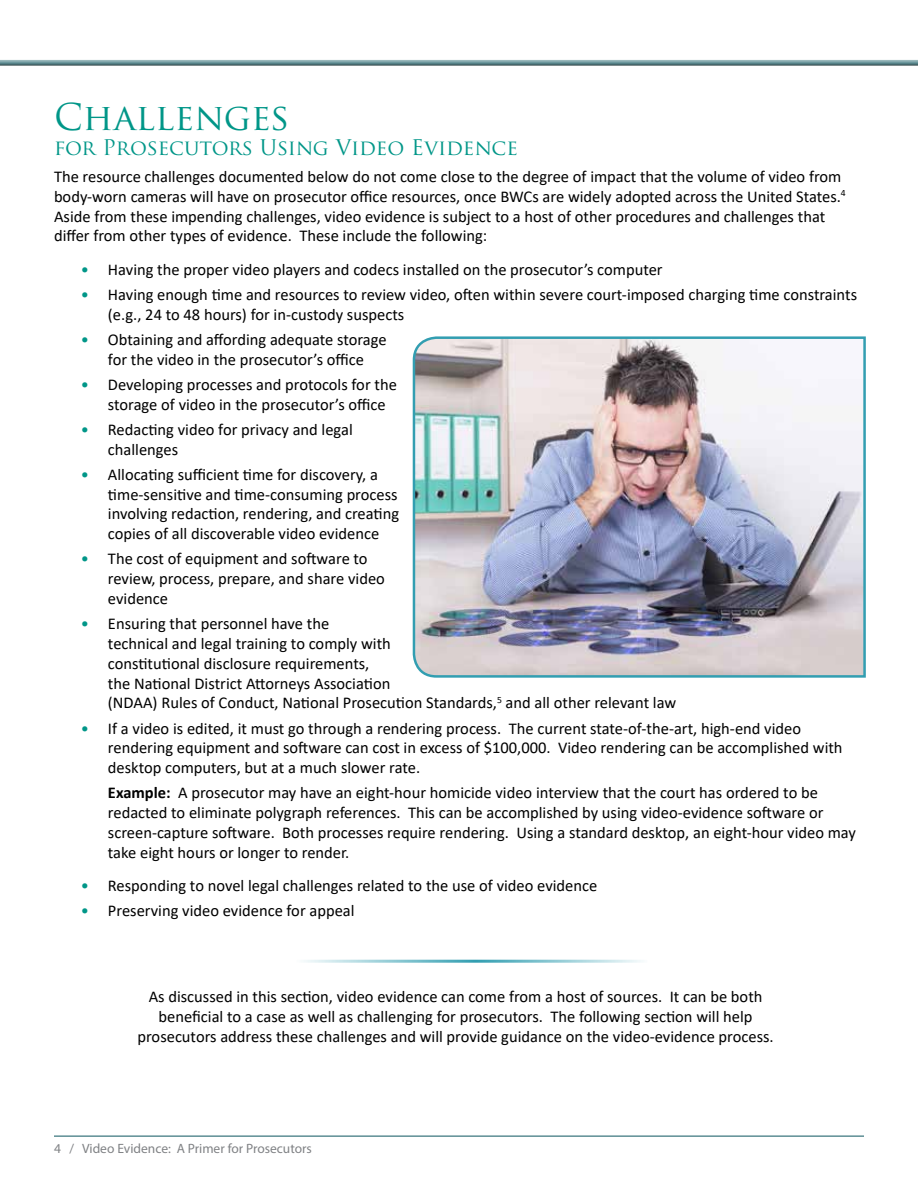
<style>
.page{position:relative;width:918px;height:1188px;background:#fff}
.page>*{position:absolute;margin:0;border:0;box-sizing:border-box;transform-origin:0 0}
.t1{font:36px "Trajan Pro";color:#009688}
.t2{font:21px "Trajan Pro";letter-spacing:-.01em;color:#009688}
.t3{font:16.5px/19.8px "Calibri";color:#000}
.t4{font:13.5px "Myriad Pro";color:#808285}
.s1{color:#009688}
.s2{font-weight:700}
</style>
<div class="page">
<hr style="left:54px;top:1135px;width:810px;height:2px;background:#5d8e94">
<div style="left:0;top:59px;width:918px;height:9px;background:#000;opacity:.75"></div>
<img style="left:412px;top:336px;width:454px;height:342px">
<hr style="left:294px;top:960px;width:354px;height:3px;background:#329eb1">
<h1 class="t1" style="left:54px;top:94px;width:237px">Challenges</h1>
<p class="t2" style="left:54px;top:134px;width:466px">for Prosecutors Using Video Evidence</p>
<p class="t3" style="left:54px;top:167px;width:793px">The resource challenges documented below do not come close to the degree of impact that the volume of video from body-worn cameras will have on prosecutor office resources, once BWCs are widely adopted across the United States.<sup>4<br></sup>Aside from these impending challenges, video evidence is subject to a host of other procedures and challenges that differ from other types of evidence. These include the following:</p>
<p class="t3" style="left:81px;top:260px;width:583px"><span class="s1">•</span> Having the proper video players and codecs installed on the prosecutor’s computer</p>
<p class="t3" style="left:108px;top:285px;width:751px;text-indent:-27px"><span class="s1">•</span> Having enough time and resources to review video, often within severe court-imposed charging time constraints (e.g., 24 to 48 hours) for in-custody suspects</p>
<p class="t3" style="left:81px;top:330px;width:307px;text-align:center"><span class="s1">•</span> Obtaining and affording adequate storage for the video in the prosecutor’s office</p>
<p class="t3" style="left:108px;top:375px;width:290px;text-indent:-27px"><span class="s1">•</span> Developing processes and protocols for the storage of video in the prosecutor’s office</p>
<p class="t3" style="left:108px;top:420px;width:246px;text-indent:-27px"><span class="s1">•</span> Redacting video for privacy and legal challenges</p>
<p class="t3" style="left:108px;top:465px;width:293px;text-indent:-27px"><span class="s1">•</span> Allocating sufficient time for discovery, a time-sensitive and time-consuming process involving redaction, rendering, and creating copies of all discoverable video evidence</p>
<p class="t3" style="left:108px;top:550px;width:278px;text-indent:-27px"><span class="s1">•</span> The cost of equipment and software to review, process, prepare, and share video evidence</p>
<p class="t3" style="left:108px;top:615px;width:570px;text-indent:-27px"><span class="s1">•</span> Ensuring that personnel have the<br>technical and legal training to comply with<br>constitutional disclosure requirements,<br>the National District Attorneys Association<br>(NDAA) Rules of Conduct, National Prosecution Standards,<sup>5</sup> and all other relevant law</p>
<p class="t3" style="left:108px;top:719px;width:736px;text-indent:-27px"><span class="s1">•</span> If a video is edited, it must go through a rendering process. The current state-of-the-art, high-end video rendering equipment and software can cost in excess of $100,000. Video rendering can be accomplished with desktop computers, but at a much slower rate.</p>
<p class="t3" style="left:108px;top:784px;width:750px"><span class="s2">Example:</span> A prosecutor may have an eight-hour homicide video interview that the court has ordered to be redacted to eliminate polygraph references. This can be accomplished by using video-evidence software or screen-capture software. Both processes require rendering. Using a standard desktop, an eight-hour video may take eight hours or longer to render.</p>
<p class="t3" style="left:81px;top:876px;width:518px"><span class="s1">•</span> Responding to novel legal challenges related to the use of video evidence</p>
<p class="t3" style="left:81px;top:902px;width:275px"><span class="s1">•</span> Preserving video evidence for appeal</p>
<p class="t3" style="left:137px;top:988px;width:638px;text-align:center">As discussed in this section, video evidence can come from a host of sources. It can be both beneficial to a case as well as challenging for prosecutors. The following section will help prosecutors address these challenges and will provide guidance on the video-evidence process.</p>
<p class="t4" style="left:54px;top:1141px;width:259px">4 / Video Evidence: A Primer for Prosecutors</p>
</div>
